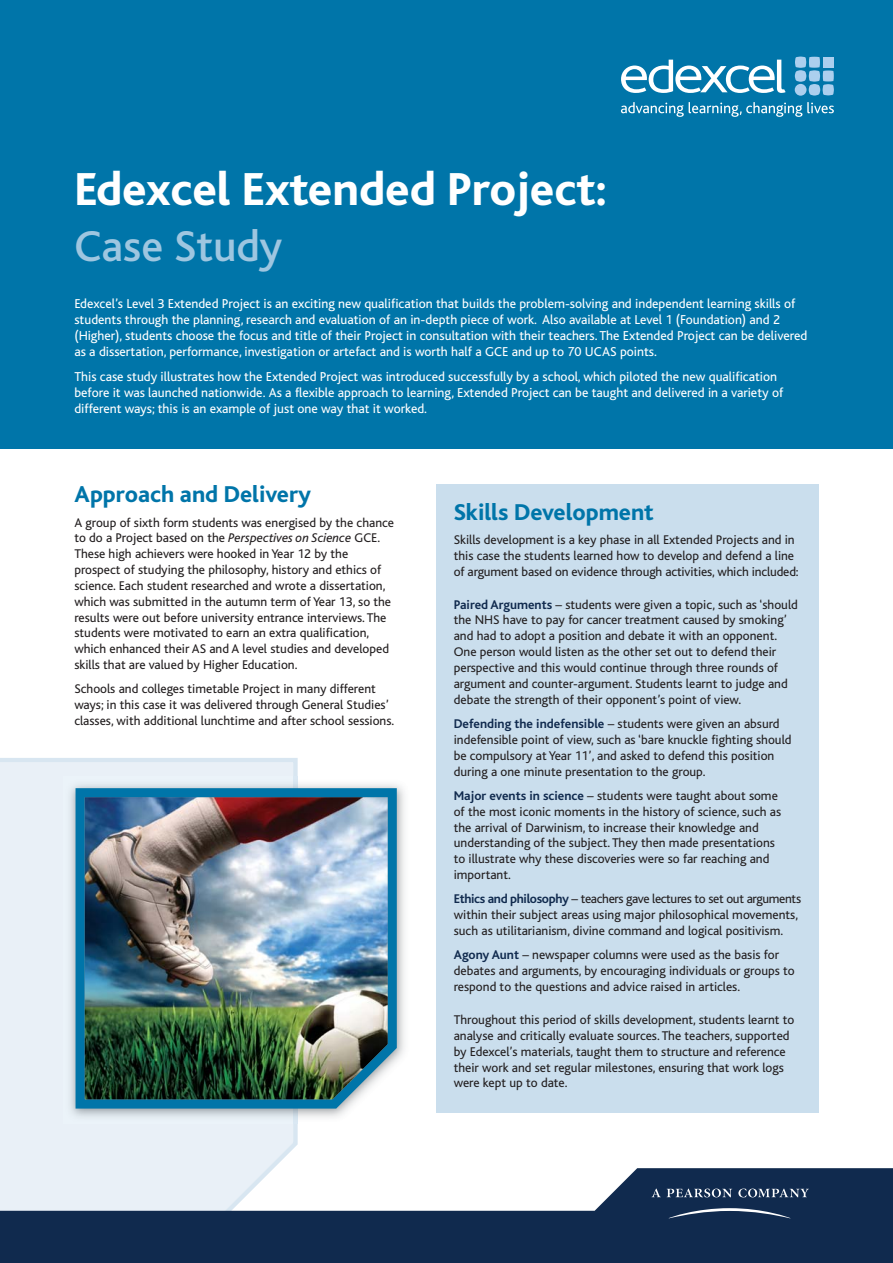
<style>
.page{position:relative;width:893px;height:1263px;background:#fff}
.page>*{position:absolute;margin:0;border:0;box-sizing:border-box;transform-origin:0 0}
.t1{font:800 48.45px "Bliss";color:#fff}
.t2{font:500 45.15px "Bliss";color:#9ec6e0}
.t3{font:800 24px "Bliss";color:#0075a9}
.t4{font:13.5px/16.2px "Bliss";color:#fff}
.t5{font:13.2px/15.9px "Bliss";color:#231f20}
.s1{font-style:italic}
.s2{font-weight:700;color:#102a4e}
</style>
<div class="page">
<div style="left:0;top:758px;width:298px;height:410px;background:#e9f0f7"></div>
<div style="left:0;top:0;width:893px;height:448px;background:#0075a9"></div>
<svg style="left:621px;top:60px;width:165px;height:33px"></svg>
<svg style="left:795px;top:57px;width:39px;height:39px"></svg>
<div style="left:823px;top:57px;width:11px;height:11px;background:#accfee"></div>
<div style="left:795px;top:84px;width:11px;height:12px;background:#accfee;border-radius:50%"></div>
<svg style="left:621px;top:102px;width:213px;height:15px"></svg>
<svg style="left:0;top:1168px;width:893px;height:95px;fill:#102a4e"></svg>
<svg style="left:651px;top:1188px;width:10px;height:9px"></svg>
<svg style="left:667px;top:1188px;width:65px;height:9px"></svg>
<svg style="left:738px;top:1188px;width:71px;height:9px"></svg>
<svg style="left:669px;top:1208px;width:121px;height:10px"></svg>
<img style="left:64px;top:777px;width:341px;height:346px">
<img style="left:76px;top:788px;width:321px;height:320px">
<div style="left:436px;top:484px;width:383px;height:629px;background:#cadeed"></div>
<h1 class="t1" style="left:74px;top:171px;width:534px">Edexcel Extended Project:</h1>
<h2 class="t2" style="left:74px;top:229px;width:210px">Case Study</h2>
<p class="t4" style="left:74px;top:296px;width:734px">Edexcel’s Level 3 Extended Project is an exciting new qualification that builds the problem-solving and independent learning skills of students through the planning, research and evaluation of an in-depth piece of work. Also available at Level 1 (Foundation) and 2 (Higher), students choose the focus and title of their Project in consultation with their teachers. The Extended Project can be delivered as a dissertation, performance, investigation or artefact and is worth half a GCE and up to 70 UCAS points.</p>
<p class="t4" style="left:74px;top:370px;width:710px">This case study illustrates how the Extended Project was introduced successfully by a school, which piloted the new qualification before it was launched nationwide. As a flexible approach to learning, Extended Project can be taught and delivered in a variety of different ways; this is an example of just one way that it worked.</p>
<h3 class="t3" style="left:74px;top:485px;width:238px">Approach and Delivery</h3>
<p class="t5" style="left:74px;top:515px;width:321px">A group of sixth form students was energised by the chance to do a Project based on the <span class="s1">Perspectives on Science</span> GCE.<br>These high achievers were hooked in Year 12 by the prospect of studying the philosophy, history and ethics of science. Each student researched and wrote a dissertation, which was submitted in the autumn term of Year 13, so the results were out before university entrance interviews. The students were motivated to earn an extra qualification, which enhanced their AS and A level studies and developed skills that are valued by Higher Education.</p>
<p class="t5" style="left:74px;top:682px;width:321px">Schools and colleges timetable Project in many different ways; in this case it was delivered through General Studies’ classes, with additional lunchtime and after school sessions.</p>
<h3 class="t3" style="left:454px;top:503px;width:202px">Skills Development</h3>
<p class="t5" style="left:454px;top:533px;width:346px">Skills development is a key phase in all Extended Projects and in this case the students learned how to develop and defend a line of argument based on evidence through activities, which included:</p>
<p class="t5" style="left:454px;top:597px;width:346px"><span class="s2">Paired Arguments</span> – students were given a topic, such as ‘should the NHS have to pay for cancer treatment caused by smoking’ and had to adopt a position and debate it with an opponent.<br>One person would listen as the other set out to defend their perspective and this would continue through three rounds of argument and counter-argument. Students learnt to judge and debate the strength of their opponent’s point of view.</p>
<p class="t5" style="left:454px;top:717px;width:339px"><span class="s2">Defending the indefensible</span> – students were given an absurd indefensible point of view, such as ‘bare knuckle fighting should be compulsory at Year 11’, and asked to defend this position during a one minute presentation to the group.</p>
<p class="t5" style="left:454px;top:789px;width:329px"><span class="s2">Major events in science</span> – students were taught about some of the most iconic moments in the history of science, such as the arrival of Darwinism, to increase their knowledge and understanding of the subject. They then made presentations to illustrate why these discoveries were so far reaching and important.</p>
<p class="t5" style="left:454px;top:892px;width:349px"><span class="s2">Ethics and philosophy</span> – teachers gave lectures to set out arguments within their subject areas using major philosophical movements, such as utilitarianism, divine command and logical positivism.</p>
<p class="t5" style="left:454px;top:948px;width:343px"><span class="s2">Agony Aunt</span> – newspaper columns were used as the basis for debates and arguments, by encouraging individuals or groups to respond to the questions and advice raised in articles.</p>
<p class="t5" style="left:454px;top:1013px;width:342px">Throughout this period of skills development, students learnt to analyse and critically evaluate sources. The teachers, supported by Edexcel’s materials, taught them to structure and reference their work and set regular milestones, ensuring that work logs were kept up to date.</p>
</div>
